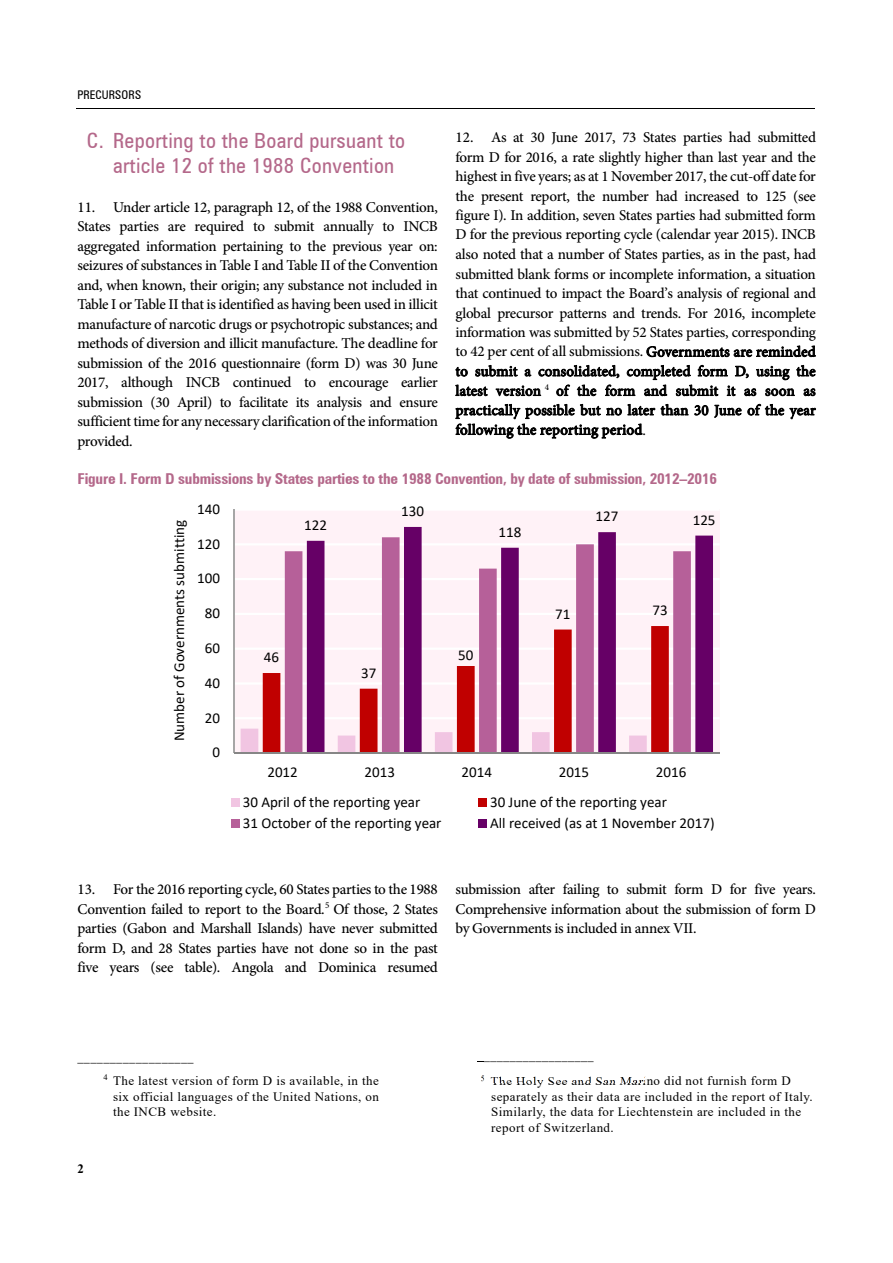
<style>
.page{position:relative;width:893px;height:1263px;background:#fff}
.page>*{position:absolute;margin:0;border:0;box-sizing:border-box;transform-origin:0 0}
.t1{font:21px/25.2px "Zurich Cn BT";letter-spacing:.015em;color:#b4688a}
.t2{font:500 15px/19.5px "Minion Pro";letter-spacing:-.02em;color:#000;text-align:justify}
.t3{font:15px "Calibri";color:#000}
.t4{font:700 15px "Zurich Cn BT";letter-spacing:-.01em;color:#b4688a}
.t5{font:12.75px/15.8px "Times New Roman";letter-spacing:.035em;color:#000;text-align:justify}
.t6{font:700 12.75px "Times New Roman";color:#000}
.t7{font:500 12px "Minion Pro";color:#000}
.t8{font:12px "Zurich Cn BT";color:#000}
</style>
<div class="page">
<hr style="left:76px;top:108px;width:739px;height:1px;background:#000">
<div style="left:234px;top:510px;width:486px;height:243px;background:#fff2f7"></div>
<hr style="left:234px;top:717px;width:486px;height:2px;background:#fff">
<hr style="left:234px;top:682px;width:486px;height:3px;background:#fff">
<hr style="left:234px;top:648px;width:486px;height:2px;background:#fff">
<hr style="left:234px;top:613px;width:486px;height:2px;background:#fff">
<hr style="left:234px;top:578px;width:486px;height:2px;background:#fff">
<hr style="left:234px;top:543px;width:486px;height:2px;background:#fff">
<hr style="left:234px;top:508px;width:486px;height:3px;background:#fff">
<svg style="left:241px;top:729px;width:22px;height:23px"></svg>
<svg style="left:263px;top:626px;width:22px;height:126px"></svg>
<svg style="left:285px;top:541px;width:22px;height:211px;fill:#b66099"></svg>
<svg style="left:307px;top:527px;width:406px;height:225px"></svg>
<hr style="left:233px;top:510px;width:2px;height:243px;background:#a6a6a6">
<hr style="left:234px;top:752px;width:486px;height:2px;background:#868686">
<div style="left:231px;top:798px;width:8px;height:8px;background:#f1c5e2"></div>
<div style="left:478px;top:798px;width:8px;height:8px;background:#c00000"></div>
<div style="left:231px;top:819px;width:8px;height:8px;background:#b66099"></div>
<div style="left:478px;top:819px;width:8px;height:8px;background:#606"></div>
<img style="left:481px;top:1061px;width:163px;height:21px">
<svg style="left:477px;top:1061px;width:116px;height:1px"></svg>
<p class="t8" style="left:77px;top:88px;width:65px">PRECURSORS</p>
<p class="t2" style="left:455px;top:129px;width:362px">12. As at 30 June 2017, 73 States parties had submitted form D for 2016, a rate slightly higher than last year and the highest in five years; as at 1 November 2017, the cut-off date for the present report, the number had increased to 125 (see figure I). In addition, seven States parties had submitted form D for the previous reporting cycle (calendar year 2015). INCB also noted that a number of States parties, as in the past, had submitted blank forms or incomplete information, a situation that continued to impact the Board’s analysis of regional and global precursor patterns and trends. For 2016, incomplete information was submitted by 52 States parties, corresponding to 42 per cent of all submissions. Governments are reminded to submit a consolidated, completed form D, using the latest version <sup>4</sup> of the form and submit it as soon as practically possible but no later than 30 June of the year following the reporting period.</p>
<p class="t4" style="left:77px;top:469px;width:641px">Figure I. Form D submissions by States parties to the 1988 Convention, by date of submission, 2012–2016</p>
<h1 class="t1" style="left:113px;top:128px;width:294px;text-indent:-26px">C. Reporting to the Board pursuant to article 12 of the 1988 Convention</h1>
<p class="t2" style="left:77px;top:198px;width:362px">11. Under article 12, paragraph 12, of the 1988 Convention, States parties are required to submit annually to INCB aggregated information pertaining to the previous year on: seizures of substances in Table I and Table II of the Convention and, when known, their origin; any substance not included in Table I or Table II that is identified as having been used in illicit manufacture of narcotic drugs or psychotropic substances; and methods of diversion and illicit manufacture. The deadline for submission of the 2016 questionnaire (form D) was 30 June 2017, although INCB continued to encourage earlier submission (30 April) to facilitate its analysis and ensure sufficient time for any necessary clarification of the information provided.</p>
<p class="t3" style="left:173px;top:741px;width:223px;rotate:-90deg">Number of Governments submitting</p>
<p class="t3" style="left:197px;top:503px;width:24px">140</p>
<p class="t3" style="left:197px;top:537px;width:24px">120</p>
<p class="t3" style="left:197px;top:572px;width:24px">100</p>
<p class="t3" style="left:205px;top:607px;width:17px">80</p>
<p class="t3" style="left:205px;top:642px;width:17px">60</p>
<p class="t3" style="left:205px;top:677px;width:17px">40</p>
<p class="t3" style="left:205px;top:711px;width:17px">20</p>
<p class="t3" style="left:212px;top:746px;width:9px">0</p>
<p class="t3" style="left:304px;top:519px;width:24px">122</p>
<p class="t3" style="left:264px;top:651px;width:17px">46</p>
<p class="t3" style="left:401px;top:505px;width:24px">130</p>
<p class="t3" style="left:361px;top:667px;width:17px">37</p>
<p class="t3" style="left:498px;top:526px;width:24px">118</p>
<p class="t3" style="left:458px;top:649px;width:17px">50</p>
<p class="t3" style="left:595px;top:510px;width:24px">127</p>
<p class="t3" style="left:693px;top:514px;width:24px">125</p>
<p class="t3" style="left:555px;top:607px;width:17px">71</p>
<p class="t3" style="left:652px;top:604px;width:17px">73</p>
<p class="t3" style="left:267px;top:766px;width:32px">2012</p>
<p class="t3" style="left:364px;top:766px;width:32px">2013</p>
<p class="t3" style="left:462px;top:766px;width:32px">2014</p>
<p class="t3" style="left:559px;top:766px;width:32px">2015</p>
<p class="t3" style="left:656px;top:766px;width:32px">2016</p>
<p class="t3" style="left:243px;top:795px;width:179px">30 April of the reporting year</p>
<p class="t3" style="left:490px;top:795px;width:178px">30 June of the reporting year</p>
<p class="t3" style="left:243px;top:816px;width:200px">31 October of the reporting year</p>
<p class="t3" style="left:490px;top:816px;width:226px">All received (as at 1 November 2017)</p>
<p class="t2" style="left:77px;top:881px;width:362px">13. For the 2016 reporting cycle, 60 States parties to the 1988<br>Convention failed to report to the Board.<sup>5</sup> Of those, 2 States parties (Gabon and Marshall Islands) have never submitted form D, and 28 States parties have not done so in the past five years (see table). Angola and Dominica resumed</p>
<p class="t2" style="left:455px;top:881px;width:362px">submission after failing to submit form D for five years.<br>Comprehensive information about the submission of form D by Governments is included in annex VII.</p>
<p class="t7" style="left:77px;top:1053px;width:118px">__________________</p>
<p class="t5" style="left:113px;top:1073px;width:267px;text-indent:-10px"><sup>4</sup> The latest version of form D is available, in the six official languages of the United Nations, on the INCB website.</p>
<p class="t6" style="left:77px;top:1162px;width:8px">2</p>
<p class="t5" style="left:491px;top:1073px;width:323px;text-align:left;text-indent:-10px"><sup>5</sup> The Holy See and San Marino did not furnish form D separately as their data are included in the report of Italy.<br>Similarly, the data for Liechtenstein are included in the report of Switzerland.</p>
</div>
